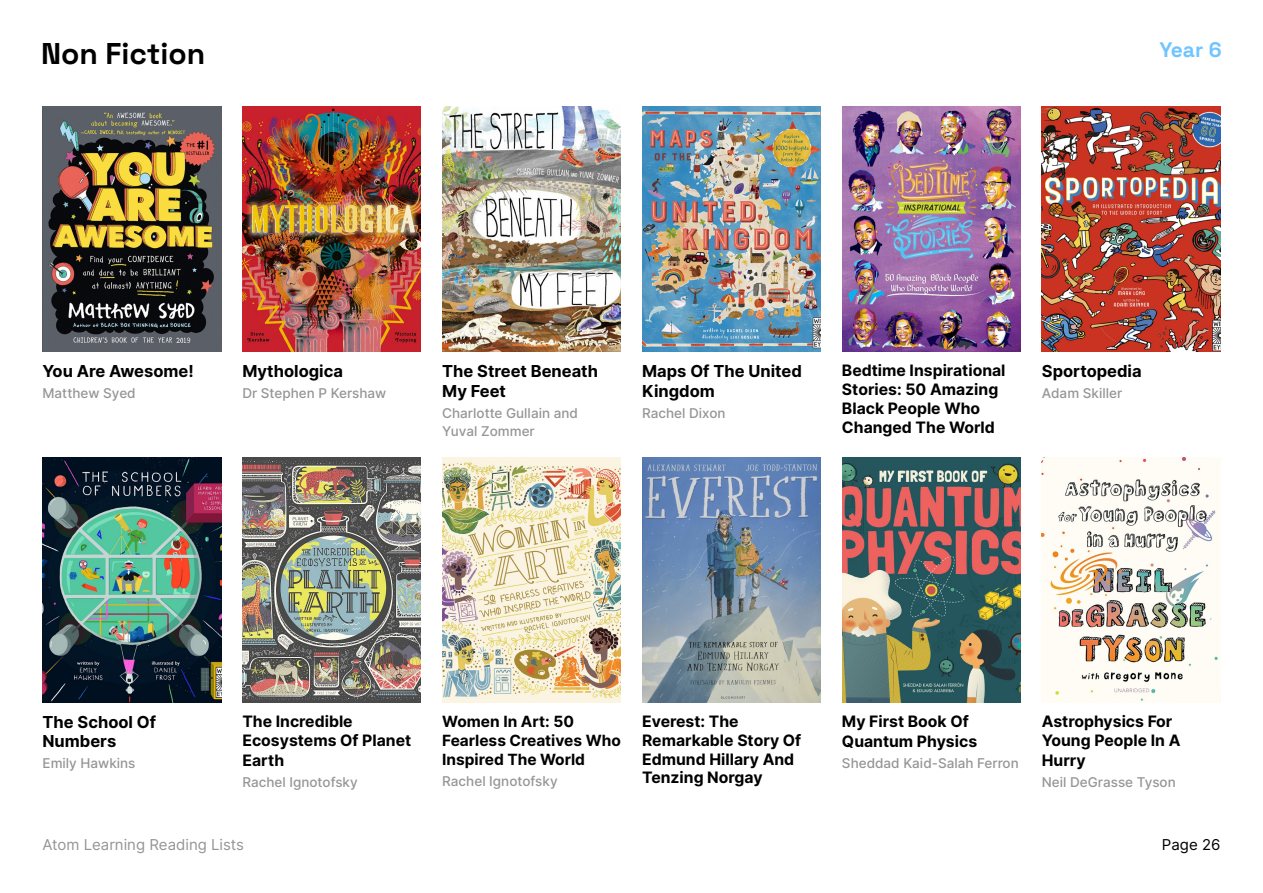
<style>
.page{position:relative;width:1263px;height:893px;background:#fff}
.page>*{position:absolute;margin:0;border:0;box-sizing:border-box;transform-origin:0 0}
.t1{font:700 30px "Space Grotesk";color:#000}
.t2{font:700 21px "Space Grotesk";color:#70c4ff}
.t3{font:700 16.5px/19.5px "Inter";color:#000}
.t4{font:700 15.75px/18.8px "Inter";color:#000}
.t5{font:700 15.45px/19.2px "Inter";color:#000}
.t6{font:15px "Inter";color:#959595}
.t7{font:15px "Inter";color:#000}
.t8{font:500 13.5px "Inter";color:#959595}
</style>
<div class="page">
<img style="left:43px;top:106px;width:178px;height:245px">
<img style="left:242px;top:106px;width:179px;height:245px">
<img style="left:442px;top:106px;width:179px;height:245px">
<img style="left:642px;top:106px;width:179px;height:245px">
<img style="left:842px;top:106px;width:178px;height:245px">
<img style="left:1042px;top:106px;width:178px;height:245px">
<img style="left:43px;top:457px;width:178px;height:245px">
<img style="left:242px;top:457px;width:179px;height:245px">
<img style="left:442px;top:457px;width:179px;height:245px">
<img style="left:642px;top:457px;width:179px;height:245px">
<img style="left:1042px;top:457px;width:178px;height:245px">
<img style="left:842px;top:457px;width:178px;height:245px">
<p class="t1" style="left:41px;top:30px;width:166px">Non Fiction</p>
<p class="t2" style="left:1159px;top:33px;width:64px">Year 6</p>
<p class="t3" style="left:43px;top:361px;width:153px">You Are Awesome!</p>
<p class="t8" style="left:43px;top:383px;width:95px">Matthew Syed</p>
<p class="t3" style="left:242px;top:361px;width:102px">Mythologica</p>
<p class="t8" style="left:242px;top:383px;width:146px">Dr Stephen P Kershaw</p>
<p class="t3" style="left:442px;top:361px;width:157px">The Street Beneath<br>My Feet</p>
<p class="t8" style="left:442px;top:403px;width:137px">Charlotte Gullain and</p>
<p class="t8" style="left:442px;top:421px;width:94px">Yuval Zommer</p>
<p class="t3" style="left:642px;top:361px;width:161px">Maps Of The United<br>Kingdom</p>
<p class="t8" style="left:642px;top:403px;width:85px">Rachel Dixon</p>
<p class="t4" style="left:842px;top:361px;width:165px">Bedtime Inspirational<br>Stories: 50 Amazing<br>Black People Who<br>Changed The World</p>
<p class="t3" style="left:1042px;top:361px;width:101px">Sportopedia</p>
<p class="t8" style="left:1042px;top:383px;width:82px">Adam Skiller</p>
<p class="t3" style="left:43px;top:712px;width:115px">The School Of<br>Numbers</p>
<p class="t8" style="left:43px;top:754px;width:95px">Emily Hawkins</p>
<p class="t4" style="left:242px;top:711px;width:170px;line-height:19.2px">The Incredible<br>Ecosystems Of Planet<br>Earth</p>
<p class="t8" style="left:242px;top:772px;width:117px">Rachel Ignotofsky</p>
<p class="t5" style="left:442px;top:711px;width:180px">Women In Art: 50<br>Fearless Creatives Who<br>Inspired The World</p>
<p class="t8" style="left:442px;top:771px;width:117px">Rachel Ignotofsky</p>
<p class="t4" style="left:642px;top:712px;width:161px">Everest: The<br>Remarkable Story Of<br>Edmund Hillary And<br>Tenzing Norgay</p>
<p class="t4" style="left:842px;top:711px;width:137px;line-height:19.5px">My First Book Of<br>Quantum Physics</p>
<p class="t8" style="left:842px;top:753px;width:178px">Sheddad Kaid-Salah Ferron</p>
<p class="t4" style="left:1042px;top:711px;width:140px;line-height:19.2px">Astrophysics For<br>Young People In A<br>Hurry</p>
<p class="t8" style="left:1042px;top:772px;width:135px">Neil DeGrasse Tyson</p>
<p class="t6" style="left:43px;top:834px;width:203px">Atom Learning Reading Lists</p>
<p class="t7" style="left:1162px;top:834px;width:60px">Page 26</p>
</div>
